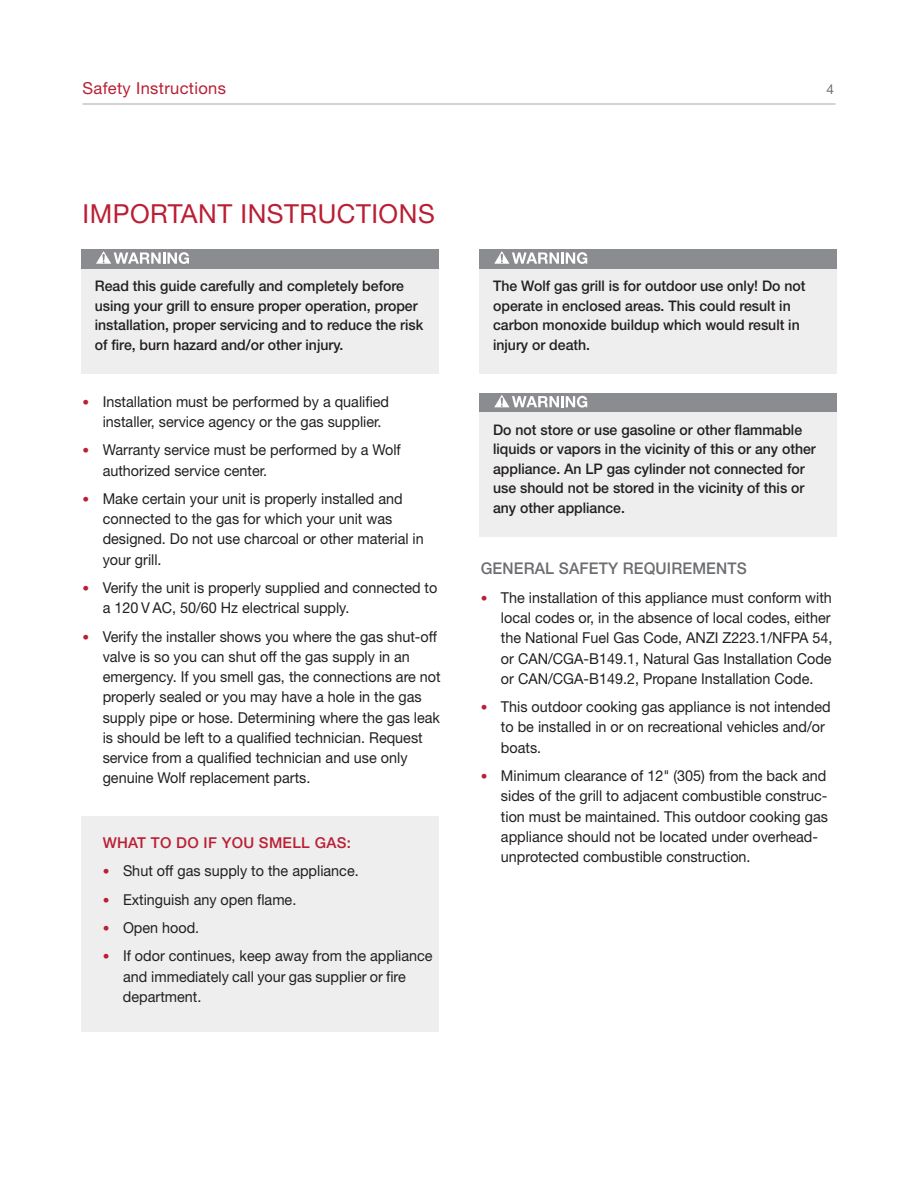
<style>
.page{position:relative;width:918px;height:1188px;background:#fff}
.page>*{position:absolute;margin:0;border:0;box-sizing:border-box;transform-origin:0 0}
.t1{font:26.25px "Helvetica Neue LT Std";letter-spacing:.02em;color:#ba1f33}
.t2{font:16.5px "Helvetica Neue LT Std";letter-spacing:.02em;color:#ba1f33}
.t3{font:500 16.2px "Helvetica Neue LT Std";letter-spacing:.01em;color:#6c6d70;scale:.96 1}
.t4{font:15px/20.2px "Helvetica Neue LT Std";color:#231f20;scale:.96 1}
.t5{font:500 15px "Helvetica Neue LT Std";letter-spacing:.02em;color:#ba1f33}
.t6{font:500 14.7px/19.5px "Helvetica Neue LT Std";color:#231f20;scale:.96 1}
.t7{font:13.5px "Helvetica Neue LT Std";color:#6c6d70}
.s1{font-size:13.5px;color:#ba1f33}
</style>
<div class="page">
<hr style="left:82px;top:104px;width:754px;height:1px;background:#a8a9ad">
<div style="left:81px;top:250px;width:358px;height:124px;background:#eeeeef"></div>
<div style="left:81px;top:250px;width:358px;height:18px;background:#8a8c8f"></div>
<svg style="left:96px;top:251px;width:93px;height:13px"></svg>
<div style="left:479px;top:393px;width:358px;height:144px;background:#eeeeef"></div>
<div style="left:479px;top:393px;width:358px;height:19px;background:#8a8c8f"></div>
<svg style="left:494px;top:395px;width:93px;height:13px"></svg>
<div style="left:479px;top:250px;width:358px;height:124px;background:#eeeeef"></div>
<div style="left:479px;top:250px;width:358px;height:18px;background:#8a8c8f"></div>
<svg style="left:494px;top:251px;width:93px;height:13px"></svg>
<div style="left:81px;top:817px;width:358px;height:215px;background:#eeeeef"></div>
<p class="t2" style="left:82px;top:83px;width:145px">Safety Instructions</p>
<p class="t7" style="left:826px;top:85px;width:9px">4</p>
<h1 class="t1" style="left:82px;top:204px;width:354px">IMPORTANT INSTRUCTIONS</h1>
<p class="t6" style="left:95px;top:278px;width:344px">Read this guide carefully and completely before using your grill to ensure proper operation, proper installation, proper servicing and to reduce the risk of fire, burn hazard and/or other injury.</p>
<p class="t4" style="left:103px;top:393px;width:300px;text-indent:-20px"><span class="s1">•</span> Installation must be performed by a qualified installer, service agency or the gas supplier.</p>
<p class="t4" style="left:103px;top:441px;width:312px;text-indent:-20px"><span class="s1">•</span> Warranty service must be performed by a Wolf authorized service center.</p>
<p class="t4" style="left:103px;top:490px;width:336px;text-indent:-20px"><span class="s1">•</span> Make certain your unit is properly installed and connected to the gas for which your unit was designed. Do not use charcoal or other material in your grill.</p>
<p class="t4" style="left:103px;top:579px;width:350px;text-indent:-20px"><span class="s1">•</span> Verify the unit is properly supplied and connected to a 120 V AC, 50/60 Hz electrical supply.</p>
<p class="t4" style="left:103px;top:628px;width:354px;text-indent:-20px"><span class="s1">•</span> Verify the installer shows you where the gas shut-off valve is so you can shut off the gas supply in an emergency. If you smell gas, the connections are not properly sealed or you may have a hole in the gas supply pipe or hose. Determining where the gas leak is should be left to a qualified technician. Request service from a qualified technician and use only genuine Wolf replacement parts.</p>
<p class="t5" style="left:103px;top:837px;width:250px">WHAT TO DO IF YOU SMELL GAS:</p>
<p class="t4" style="left:103px;top:862px;width:268px"><span class="s1">•</span> Shut off gas supply to the appliance.</p>
<p class="t4" style="left:103px;top:891px;width:203px"><span class="s1">•</span> Extinguish any open flame.</p>
<p class="t4" style="left:103px;top:919px;width:102px"><span class="s1">•</span> Open hood.</p>
<p class="t4" style="left:123px;top:947px;width:324px;text-indent:-20px"><span class="s1">•</span> If odor continues, keep away from the appliance and immediately call your gas supplier or fire department.</p>
<p class="t6" style="left:493px;top:278px;width:327px">The Wolf gas grill is for outdoor use only! Do not operate in enclosed areas. This could result in carbon monoxide buildup which would result in injury or death.</p>
<p class="t6" style="left:493px;top:421px;width:338px">Do not store or use gasoline or other flammable liquids or vapors in the vicinity of this or any other appliance. An LP gas cylinder not connected for use should not be stored in the vicinity of this or any other appliance.</p>
<p class="t3" style="left:481px;top:563px;width:279px">GENERAL SAFETY REQUIREMENTS</p>
<p class="t4" style="left:501px;top:589px;width:347px;text-indent:-20px"><span class="s1">•</span> The installation of this appliance must conform with local codes or, in the absence of local codes, either the National Fuel Gas Code, ANZI Z223.1/NFPA 54, or CAN/CGA-B149.1, Natural Gas Installation Code or CAN/CGA-B149.2, Propane Installation Code.</p>
<p class="t4" style="left:501px;top:698px;width:345px;text-indent:-20px"><span class="s1">•</span> This outdoor cooking gas appliance is not intended to be installed in or on recreational vehicles and/or boats.</p>
<p class="t4" style="left:501px;top:767px;width:342px;text-indent:-20px"><span class="s1">•</span> Minimum clearance of 12" (305) from the back and sides of the grill to adjacent combustible construc&shy;tion must be maintained. This outdoor cooking gas appliance should not be located under overhead&shy;unprotected combustible construction.</p>
</div>
